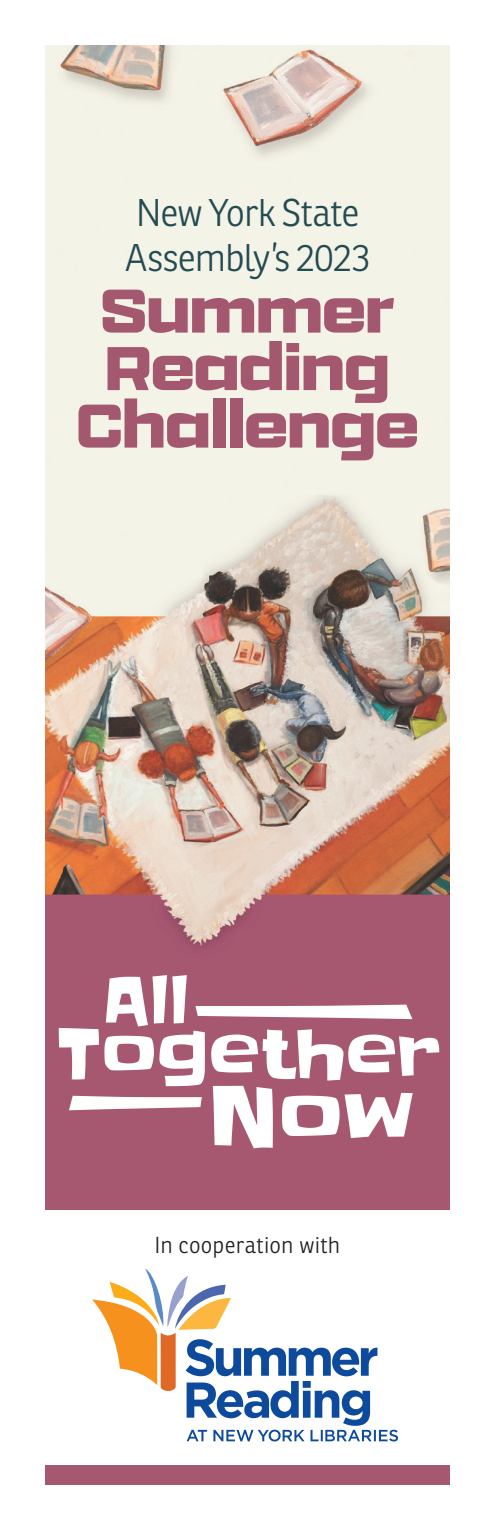
<style>
.page{position:relative;width:495px;height:1530px;background:#fff}
.page>*{position:absolute;margin:0;border:0;box-sizing:border-box;transform-origin:0 0}
.t1{font:900 72.5px/57.5px "Apotek Extended";letter-spacing:-.02em;color:#a3586f;text-align:center}
.t2{font:300 37.5px/45px "Ronnia";letter-spacing:-.025em;color:#224b52}
.t3{font:300 22.5px "Ronnia";letter-spacing:.01em;color:#231f20}
.s1{font-size:66px}
</style>
<div class="page">
<svg style="left:92px;top:1269px;width:306px;height:173px"></svg>
<img style="left:45px;top:45px;width:405px;height:1165px">
<div style="left:45px;top:1466px;width:405px;height:19px;background:#a75871"></div>
<svg style="left:59px;top:975px;width:380px;height:173px"></svg>
<p class="t2" style="left:125px;top:190px;width:247px">New York State<br>Assembly’s 2023</p>
<h1 class="t1" style="left:76px;top:279px;width:345px"><span class="s1">S</span>ummer<br><span class="s1">R</span>eading<br><span class="s1">C</span>hallenge</h1>
<p class="t3" style="left:155px;top:1232px;width:187px">In cooperation with</p>
</div>
